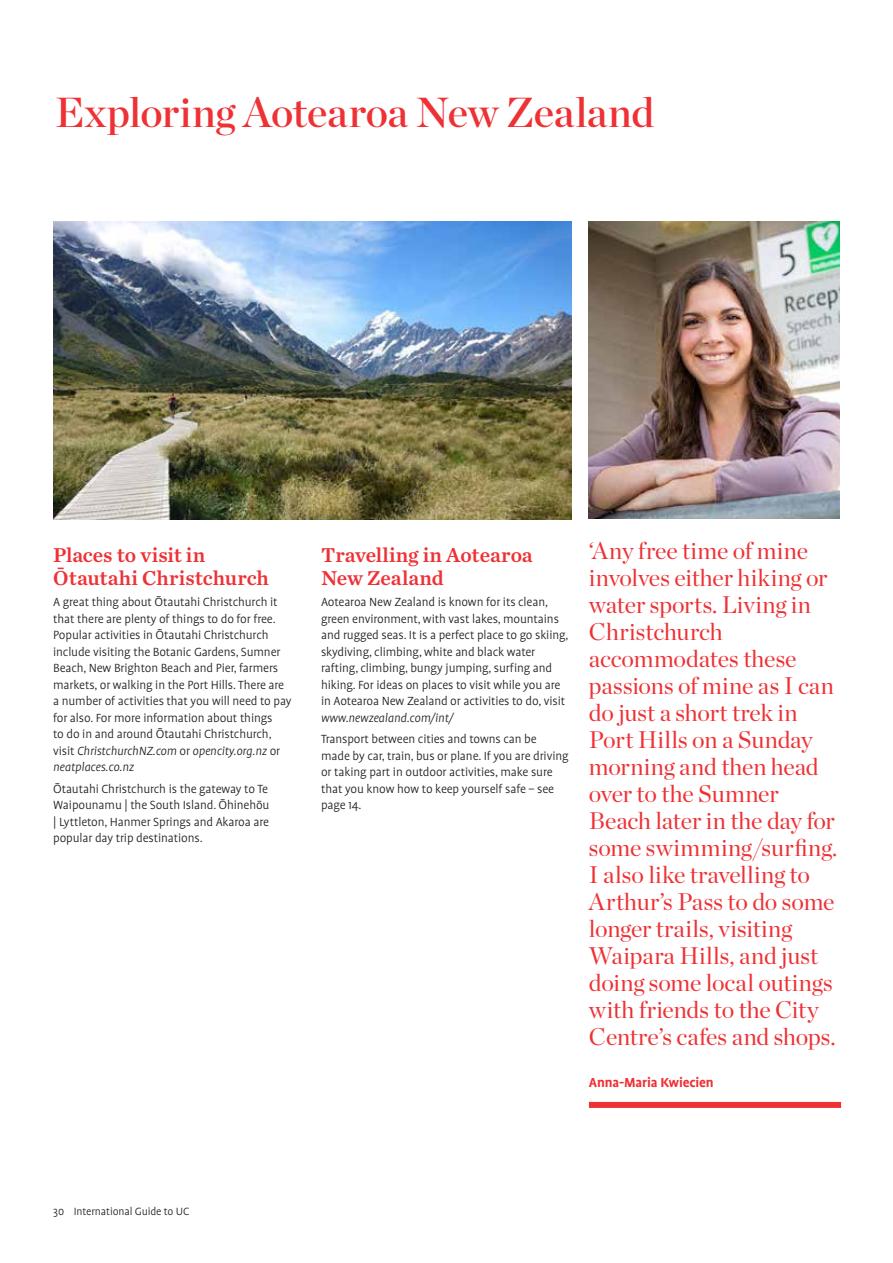
<style>
.page{position:relative;width:893px;height:1263px;background:#fff}
.page>*{position:absolute;margin:0;border:0;box-sizing:border-box;transform-origin:0 0}
.t1{font:42px "Chronicle Display Semi";letter-spacing:-.005em;color:#ee3135}
.t2{font:24px/27px "Chronicle Display";color:#ee3135}
.t3{font:21px/22.5px "Chronicle Text G2 Semi";color:#ee3135}
.t4{font:700 15px "Profile Pro";letter-spacing:-.01em;color:#ee3135}
.t5{font:300 13.5px/16.5px "Profile Pro";letter-spacing:-.01em;color:#231f20}
.t6{font:italic 300 13.5px "Profile Pro";letter-spacing:-.01em;color:#231f20}
.t7{font:300 12px "Profile Pro";letter-spacing:-.01em;color:#231f20}
.s1{font-style:italic}
</style>
<div class="page">
<img style="left:589px;top:221px;width:251px;height:298px">
<div style="left:589px;top:1102px;width:252px;height:6px;background:#ee3135"></div>
<img style="left:53px;top:221px;width:519px;height:299px">
<h1 class="t1" style="left:55px;top:80px;width:601px">Exploring Aotearoa New Zealand</h1>
<h3 class="t3" style="left:53px;top:543px;width:217px">Places to visit in<br>Ōtautahi Christchurch</h3>
<p class="t5" style="left:53px;top:594px;width:240px">A great thing about Ōtautahi Christchurch it that there are plenty of things to do for free.<br>Popular activities in Ōtautahi Christchurch include visiting the Botanic Gardens, Sumner Beach, New Brighton Beach and Pier, farmers markets, or walking in the Port Hills. There are a number of activities that you will need to pay for also. For more information about things<br>to do in and around Ōtautahi Christchurch, visit <span class="s1">ChristchurchNZ.com</span> or <span class="s1">opencity.org.nz</span> or <span class="s1">neatplaces.co.nz</span></p>
<p class="t5" style="left:53px;top:781px;width:218px;text-align:justify">Ōtautahi Christchurch is the gateway to Te Waipounamu | the South Island. Ōhinehōu | Lyttleton, Hanmer Springs and Akaroa are popular day trip destinations.</p>
<h3 class="t3" style="left:321px;top:543px;width:213px">Travelling in Aotearoa<br>New Zealand</h3>
<p class="t5" style="left:321px;top:594px;width:249px">Aotearoa New Zealand is known for its clean, green environment, with vast lakes, mountains and rugged seas. It is a perfect place to go skiing, skydiving, climbing, white and black water rafting, climbing, bungy jumping, surfing and hiking. For ideas on places to visit while you are in Aotearoa New Zealand or activities to do, visit</p>
<p class="t6" style="left:321px;top:710px;width:134px">www.newzealand.com/int/</p>
<p class="t5" style="left:321px;top:732px;width:249px">Transport between cities and towns can be made by car, train, bus or plane. If you are driving or taking part in outdoor activities, make sure that you know how to keep yourself safe – see page 14.</p>
<p class="t2" style="left:589px;top:535px;width:250px">‘Any free time of mine involves either hiking or water sports. Living in<br>Christchurch accommodates these passions of mine as I can do just a short trek in<br>Port Hills on a Sunday morning and then head over to the Sumner<br>Beach later in the day for some swimming/surfing.<br>I also like travelling to<br>Arthur’s Pass to do some longer trails, visiting<br>Waipara Hills, and just doing some local outings with friends to the City<br>Centre’s cafes and shops.</p>
<p class="t4" style="left:589px;top:1074px;width:126px">Anna-Maria Kwiecien</p>
<p class="t7" style="left:53px;top:1205px;width:138px">30 International Guide to UC</p>
</div>
